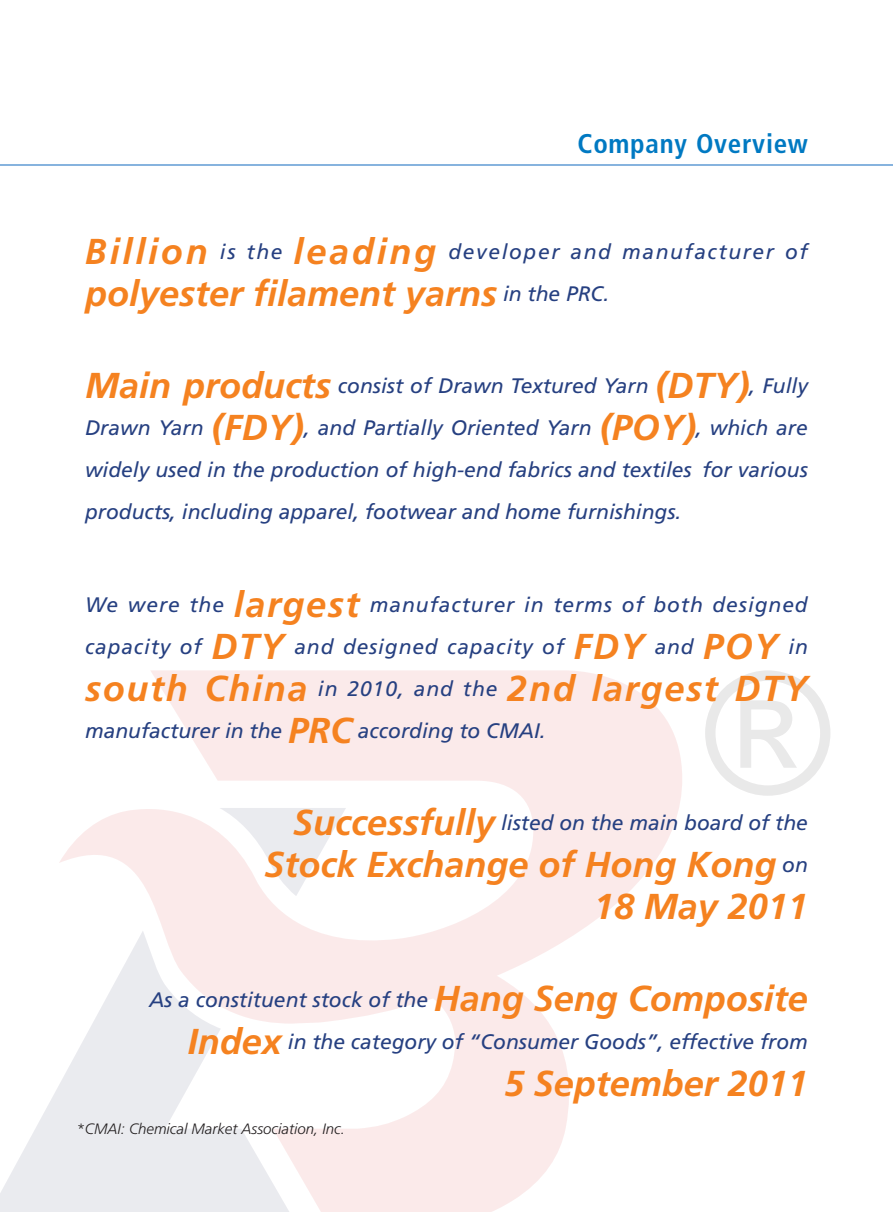
<style>
.page{position:relative;width:893px;height:1212px;background:#fff}
.page>*{position:absolute;margin:0;border:0;box-sizing:border-box;transform-origin:0 0}
.t1{font:italic 700 36px/42px "Frutiger LT Std";color:#f58220;text-align:right}
.t2{font:italic 700 36px "Frutiger LT Std";letter-spacing:.05em;color:#f58220}
.t3{font:700 condensed 27px "Frutiger LT Std";letter-spacing:.025em;color:#0079c2}
.t4{font:italic 21px/42px "Frutiger LT Std";color:#264081;text-align:justify}
.t5{font:italic 21px/42px "Frutiger LT Std";letter-spacing:.045em;color:#264081}
.t6{font:italic 21px "Frutiger LT Std";letter-spacing:.075em;color:#264081}
.t7{font:italic 300 15px "Frutiger LT Std";color:#231f20}
.s1{font-weight:700;font-size:36px;color:#f58220}
.s2{font-weight:400;font-size:21px;color:#264081}
</style>
<div class="page">
<hr style="left:0;top:164px;width:893px;height:2px;background:#73a7d9">
<svg style="left:59px;top:670px;width:623px;height:542px;fill:#fbeaea"></svg>
<svg style="left:0;top:930px;width:301px;height:282px"></svg>
<svg style="left:705px;top:670px;width:125px;height:126px"></svg>
<p class="t3" style="left:578px;top:128px;width:232px">Company Overview</p>
<p class="t6" style="left:85px;top:239px;width:724px"><span class="s1">Billion</span> is the <span class="s1">leading</span> developer and manufacturer of</p>
<h1 class="t1" style="left:85px;top:272px;width:526px">polyester filament yarns <span class="s2">in the PRC.</span></h1>
<p class="t4" style="left:85px;top:365px;width:724px"><span class="s1">Main products</span> consist of Drawn Textured Yarn <span class="s1">(DTY)</span>, Fully Drawn Yarn <span class="s1">(FDY)</span>, and Partially Oriented Yarn <span class="s1">(POY)</span>, which are widely used in the production of high-end fabrics and textiles for various products, including apparel, footwear and home furnishings.</p>
<p class="t5" style="left:85px;top:583px;width:724px">We were the <span class="s1">largest</span> manufacturer in terms of both designed capacity of <span class="s1">DTY</span> and designed capacity of <span class="s1">FDY</span> and <span class="s1">POY</span> in</p>
<h1 class="t2" style="left:85px;top:667px;width:724px">south China <span class="s2">in 2010, and the</span> 2nd largest DTY</h1>
<p class="t4" style="left:85px;top:709px;width:462px">manufacturer in the <span class="s1">PRC</span> according to CMAI.</p>
<p class="t4" style="left:293px;top:802px;width:516px"><span class="s1">Successfully</span> listed on the main board of the</p>
<h1 class="t1" style="left:264px;top:844px;width:545px">Stock Exchange of Hong Kong <span class="s2">on<br></span>18 May 2011</h1>
<p class="t4" style="left:149px;top:978px;width:660px;text-align:right">As a constituent stock of the <span class="s1">Hang Seng Composite<br>Index</span> in the category of “Consumer Goods”, effective from</p>
<h1 class="t1" style="left:504px;top:1062px;width:306px">5 September 2011</h1>
<p class="t7" style="left:77px;top:1121px;width:270px">*CMAI: Chemical Market Association, Inc.</p>
</div>
